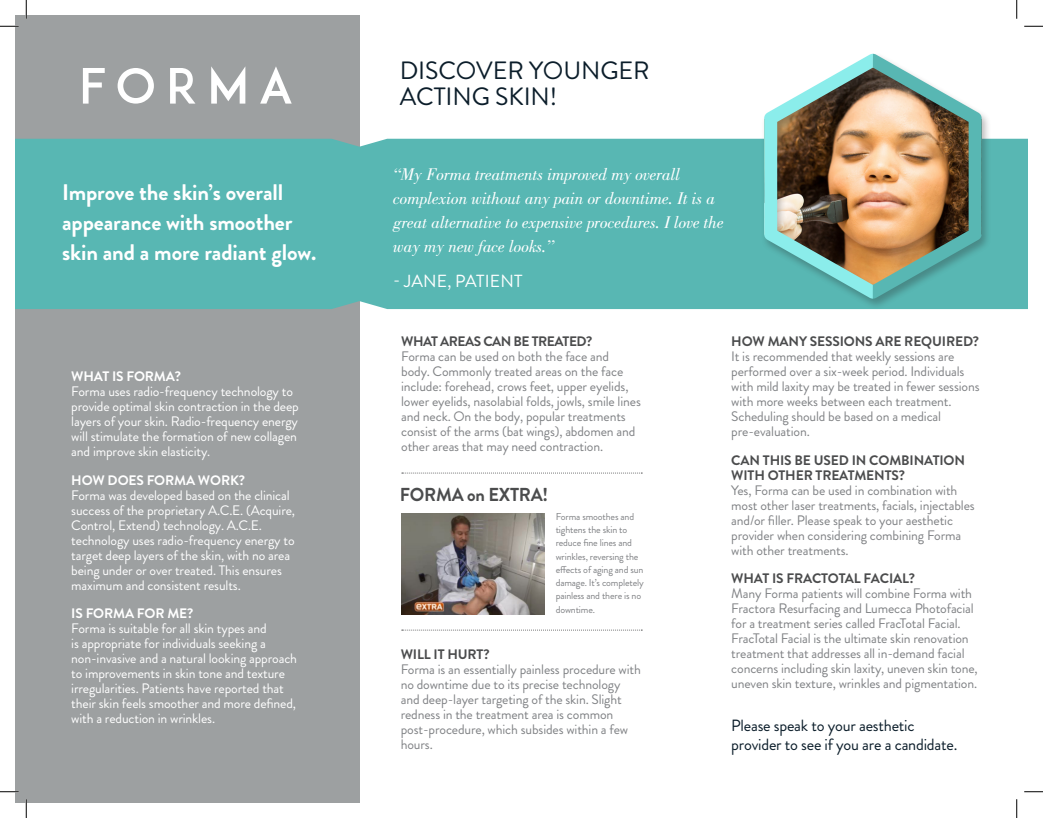
<style>
.page{position:relative;width:1043px;height:818px;background:#fff}
.page>*{position:absolute;margin:0;border:0;box-sizing:border-box;transform-origin:0 0}
.t1{font:700 27.5px "Times New Roman";color:#9d1d20}
.t2{font:25px "Brandon Grotesque";letter-spacing:-.005em;color:#0b1d2a}
.t3{font:700 22.5px/30px "Brandon Grotesque";letter-spacing:-.005em;color:#fff}
.t4{font:700 18.75px "Brandon Grotesque";letter-spacing:-.015em;color:#4b4c4d}
.t5{font:italic 17.5px/23.8px "Bodoni Std";letter-spacing:-.01em;color:#fff}
.t6{font:17.5px "Brandon Grotesque";letter-spacing:.01em;color:#fff}
.t7{font:16.25px/18.8px "Brandon Grotesque";letter-spacing:-.015em;color:#0b1d2a}
.t8{font:13.75px/15px "Brandon Grotesque";letter-spacing:-.01em;color:#808285}
.t9{font:13.75px/15px "Brandon Grotesque";letter-spacing:-.01em;color:#fff}
.t10{font:700 13.75px/15px "Brandon Grotesque";letter-spacing:-.01em;color:#4b4c4d}
.t11{font:700 13.75px "Brandon Grotesque";letter-spacing:-.01em;color:#fff}
.t12{font:700 13.75px "Brandon Grotesque";letter-spacing:-.035em;color:#4b4c4d}
.t13{font:10px/13.2px "Brandon Grotesque";letter-spacing:-.015em;color:#808285}
</style>
<div class="page">
<svg style="left:402px;top:472px;width:240px;height:1px"></svg>
<svg style="left:402px;top:629px;width:240px;height:1px"></svg>
<div style="left:15px;top:15px;width:344px;height:787px;background:#9da0a1"></div>
<div style="left:15px;top:139px;width:1013px;height:170px;background:#58b7b3"></div>
<img style="left:401px;top:513px;width:143px;height:101px">
<svg style="left:83px;top:68px;width:112px;height:36px"></svg>
<svg style="left:211px;top:66px;width:34px;height:38px"></svg>
<svg style="left:260px;top:66px;width:32px;height:38px"></svg>
<div style="left:760px;top:52px;width:231px;height:258px;background:#231f20;opacity:.3"></div>
<img style="left:764px;top:54px;width:217px;height:245px">
<svg style="left:0;top:25px;width:19px;height:2px"></svg>
<svg style="left:1024px;top:25px;width:18px;height:2px"></svg>
<svg style="left:0;top:791px;width:19px;height:1px"></svg>
<svg style="left:1024px;top:791px;width:18px;height:1px"></svg>
<svg style="left:25px;top:0;width:2px;height:19px"></svg>
<svg style="left:25px;top:799px;width:2px;height:19px"></svg>
<svg style="left:1016px;top:0;width:1px;height:19px"></svg>
<svg style="left:1016px;top:799px;width:1px;height:19px"></svg>
<p class="t3" style="left:62px;top:177px;width:256px">Improve the skin’s overall appearance with smoother skin and a more radiant glow.</p>
<p class="t11" style="left:71px;top:366px;width:111px">WHAT IS FORMA?</p>
<p class="t9" style="left:71px;top:384px;width:229px">Forma uses radio-frequency technology to provide optimal skin contraction in the deep layers of your skin. Radio-frequency energy will stimulate the formation of new collagen and improve skin elasticity.</p>
<p class="t11" style="left:71px;top:470px;width:175px">HOW DOES FORMA WORK?</p>
<p class="t9" style="left:71px;top:487px;width:225px">Forma was developed based on the clinical success of the proprietary A.C.E. (Acquire, Control, Extend) technology. A.C.E. technology uses radio-frequency energy to target deep layers of the skin, with no area being under or over treated. This ensures maximum and consistent results.</p>
<p class="t11" style="left:71px;top:603px;width:124px">IS FORMA FOR ME?</p>
<p class="t9" style="left:71px;top:621px;width:227px">Forma is suitable for all skin types and<br>is appropriate for individuals seeking a non-invasive and a natural looking approach to improvements in skin tone and texture irregularities. Patients have reported that their skin feels smoother and more defined, with a reduction in wrinkles.</p>
<p class="t2" style="left:400px;top:53px;width:251px">DISCOVER YOUNGER</p>
<p class="t2" style="left:400px;top:79px;width:159px">ACTING SKIN!</p>
<p class="t1" style="left:550px;top:158px;width:15px">“</p>
<p class="t5" style="left:393px;top:163px;width:332px">“My Forma treatments improved my overall complexion without any pain or downtime. It is a great alternative to expensive procedures. I love the way my new face looks.”</p>
<p class="t6" style="left:393px;top:268px;width:131px">- JANE, PATIENT</p>
<p class="t12" style="left:401px;top:332px;width:193px">WHAT AREAS CAN BE TREATED?</p>
<p class="t8" style="left:401px;top:349px;width:241px">Forma can be used on both the face and body. Commonly treated areas on the face include: forehead, crows feet, upper eyelids, lower eyelids, nasolabial folds, jowls, smile lines and neck. On the body, popular treatments consist of the arms (bat wings), abdomen and other areas that may need contraction.</p>
<p class="t4" style="left:400px;top:482px;width:150px">FORMA on EXTRA!</p>
<p class="t13" style="left:555px;top:510px;width:90px">Forma smoothes and tightens the skin to reduce fine lines and wrinkles, reversing the effects of aging and sun damage. It’s completely painless and there is no downtime.</p>
<p class="t10" style="left:401px;top:646px;width:90px">WILL IT HURT?</p>
<p class="t8" style="left:401px;top:661px;width:242px">Forma is an essentially painless procedure with no downtime due to its precise technology and deep-layer targeting of the skin. Slight redness in the treatment area is common post-procedure, which subsides within a few hours.</p>
<p class="t10" style="left:731px;top:334px;width:249px">HOW MANY SESSIONS ARE REQUIRED?</p>
<p class="t8" style="left:731px;top:349px;width:250px">It is recommended that weekly sessions are performed over a six-week period. Individuals with mild laxity may be treated in fewer sessions with more weeks between each treatment.<br>Scheduling should be based on a medical</p>
<p class="t8" style="left:731px;top:424px;width:80px">pre-evaluation.</p>
<p class="t10" style="left:731px;top:453px;width:235px">CAN THIS BE USED IN COMBINATION<br>WITH OTHER TREATMENTS?</p>
<p class="t8" style="left:731px;top:483px;width:245px">Yes, Forma can be used in combination with most other laser treatments, facials, injectables and/or filler. Please speak to your aesthetic provider when considering combining Forma with other treatments.</p>
<p class="t10" style="left:731px;top:570px;width:185px">WHAT IS FRACTOTAL FACIAL?</p>
<p class="t8" style="left:731px;top:585px;width:248px">Many Forma patients will combine Forma with Fractora Resurfacing and Lumecca Photofacial for a treatment series called FracTotal Facial.<br>FracTotal Facial is the ultimate skin renovation treatment that addresses all in-demand facial concerns including skin laxity, uneven skin tone, uneven skin texture, wrinkles and pigmentation.</p>
<p class="t7" style="left:731px;top:716px;width:228px">Please speak to your aesthetic provider to see if you are a candidate.</p>
</div>
